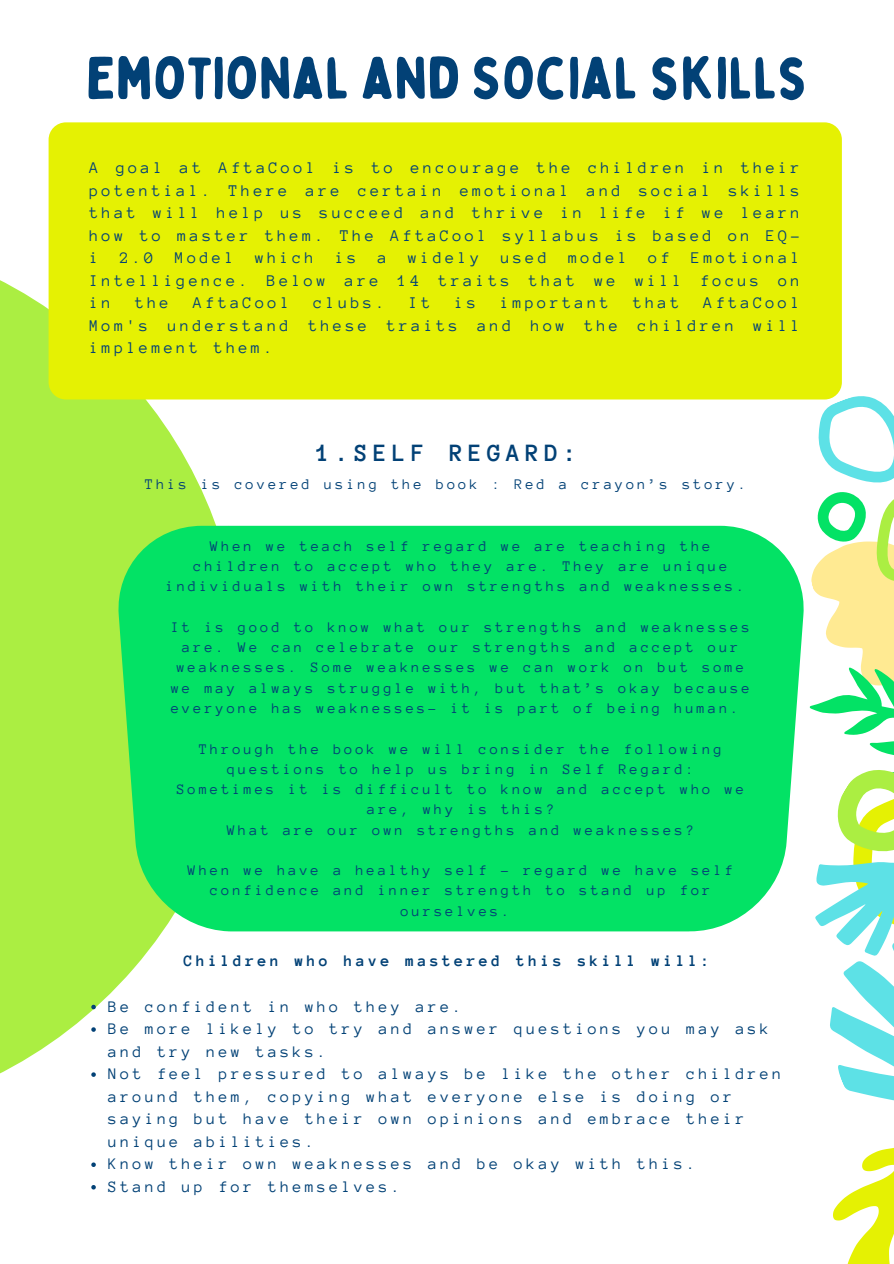
<style>
.page{position:relative;width:894px;height:1264px;background:#fff}
.page>*{position:absolute;margin:0;border:0;box-sizing:border-box;transform-origin:0 0}
.t1{font:59.25px "Bobby Jones Soft";color:#024176}
.t2{font:700 25.5px "Anonymous Pro";letter-spacing:.2em;color:#024176}
.t3{font:16.65px/22.5px "Anonymous Pro";letter-spacing:.2em;color:#024176;text-align:justify}
.t4{font:16.5px/22.5px "Anonymous Pro";letter-spacing:.2em;color:#024176}
.t5{font:700 16.5px "Anonymous Pro";letter-spacing:.2em;color:#024176}
.t6{font:15px/20.2px "Anonymous Pro";letter-spacing:.2em;color:#024176;text-align:center}
</style>
<div class="page">
<svg style="left:0;top:125px;width:425px;height:1065px"></svg>
<div style="left:49px;top:122px;width:792px;height:277px;background:#e5f103;border-radius:17px"></div>
<div style="left:115px;top:526px;width:675px;height:405px;background:#03e265"></div>
<svg style="left:91px;top:1004px;width:5px;height:5px"></svg>
<svg style="left:91px;top:1027px;width:5px;height:4px"></svg>
<svg style="left:91px;top:1072px;width:5px;height:4px"></svg>
<svg style="left:91px;top:1162px;width:5px;height:4px"></svg>
<svg style="left:91px;top:1184px;width:5px;height:5px"></svg>
<svg style="left:790px;top:383px;width:103px;height:880px"></svg>
<p class="t1" style="left:86px;top:41px;width:723px">EMOTIONAL AND SOCIAL SKILLS</p>
<p class="t3" style="left:89px;top:157px;width:712px">A goal at AftaCool is to encourage the children in their potential. There are certain emotional and social skills that will help us succeed and thrive in life if we learn how to master them. The AftaCool syllabus is based on EQ&shy;i</p>
<p class="t3" style="left:120px;top:247px;width:35px">2.0</p>
<p class="t3" style="left:175px;top:247px;width:60px">Model</p>
<p class="t3" style="left:255px;top:247px;width:60px">which</p>
<p class="t3" style="left:335px;top:247px;width:23px">is</p>
<p class="t3" style="left:378px;top:247px;width:11px">a</p>
<p class="t3" style="left:408px;top:247px;width:73px">widely</p>
<p class="t3" style="left:500px;top:247px;width:48px">used</p>
<p class="t3" style="left:568px;top:247px;width:60px">model</p>
<p class="t3" style="left:648px;top:247px;width:23px">of</p>
<p class="t3" style="left:89px;top:247px;width:711px;text-indent:601px">Emotional Intelligence. Below are 14 traits that we will focus on in</p>
<p class="t3" style="left:89px;top:292px;width:711px;text-indent:614px">AftaCool Mom's understand these traits and how the children will implement them.</p>
<p class="t3" style="left:135px;top:292px;width:35px">the</p>
<p class="t3" style="left:193px;top:292px;width:98px">AftaCool</p>
<p class="t3" style="left:313px;top:292px;width:73px">clubs.</p>
<p class="t3" style="left:409px;top:292px;width:23px">It</p>
<p class="t3" style="left:454px;top:292px;width:23px">is</p>
<p class="t3" style="left:500px;top:292px;width:110px">important</p>
<p class="t3" style="left:633px;top:292px;width:48px">that</p>
<p class="t2" style="left:316px;top:440px;width:262px">1.SELF REGARD:</p>
<p class="t6" style="left:145px;top:474px;width:602px">This is covered using the book : Red a crayon’s story.</p>
<p class="t6" style="left:210px;top:536px;width:502px">When we teach self regard we are teaching the</p>
<p class="t6" style="left:193px;top:556px;width:535px">children to accept who they are. They are unique</p>
<p class="t6" style="left:166px;top:576px;width:580px">individuals with their own strengths and weaknesses.</p>
<p class="t6" style="left:171px;top:617px;width:580px">It is good to know what our strengths and weaknesses</p>
<p class="t6" style="left:182px;top:637px;width:557px">are. We can celebrate our strengths and accept our</p>
<p class="t6" style="left:177px;top:657px;width:569px">weaknesses. Some weaknesses we can work on but some</p>
<p class="t6" style="left:171px;top:677px;width:580px">we may always struggle with, but that’s okay because</p>
<p class="t6" style="left:171px;top:698px;width:569px">everyone has weaknesses- it is part of being human.</p>
<p class="t6" style="left:199px;top:738px;width:524px">Through the book we will consider the following questions to help us bring in Self Regard:</p>
<p class="t6" style="left:177px;top:779px;width:569px">Sometimes it is difficult to know and accept who we are, why is this?</p>
<p class="t6" style="left:227px;top:819px;width:468px">What are our own strengths and weaknesses?</p>
<p class="t6" style="left:188px;top:860px;width:546px">When we have a healthy self - regard we have self</p>
<p class="t6" style="left:210px;top:880px;width:502px">confidence and inner strength to stand up for</p>
<p class="t6" style="left:400px;top:900px;width:110px">ourselves.</p>
<p class="t5" style="left:184px;top:953px;width:527px">Children who have mastered this skill will:</p>
<p class="t4" style="left:108px;top:995px;width:355px">Be confident in who they are.</p>
<p class="t4" style="left:108px;top:1017px;width:662px">Be more likely to try and answer questions you may ask and try new tasks.</p>
<p class="t4" style="left:108px;top:1062px;width:674px">Not feel pressured to always be like the other children around them, copying what everyone else is doing or saying but have their own opinions and embrace their unique abilities.</p>
<p class="t4" style="left:108px;top:1152px;width:588px">Know their own weaknesses and be okay with this.</p>
<p class="t4" style="left:108px;top:1175px;width:293px">Stand up for themselves.</p>
</div>
